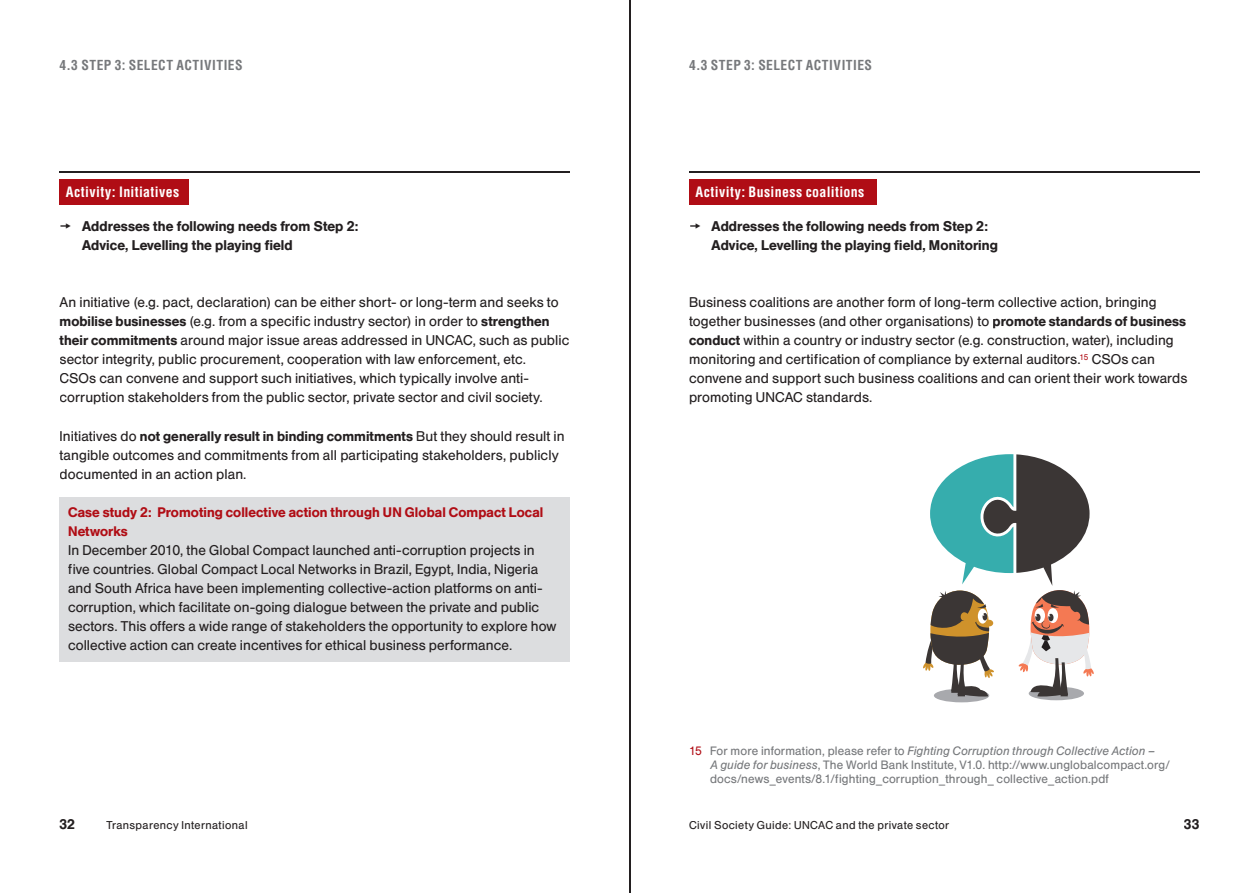
<style>
.page{position:relative;width:1259px;height:893px;background:#fff}
.page>*{position:absolute;margin:0;border:0;box-sizing:border-box;transform-origin:0 0}
.t1{font:13.95px/19px "Helvetica BSK";letter-spacing:.005em;color:#231f20}
.t2{font:500 13.95px/19px "Helvetica BSK";letter-spacing:.01em;color:#231f20}
.t3{font:700 condensed 13.95px "Helvetica";letter-spacing:.025em;color:#fff}
.t4{font:500 13.8px "Helvetica BSK";color:#231f20}
.t5{font:500 13.65px "Helvetica BSK";letter-spacing:.01em;color:#231f20}
.t6{font:500 13.65px/19px "Helvetica BSK";letter-spacing:.01em;color:#b00d15}
.t7{font:700 condensed 13.5px "Helvetica";letter-spacing:.04em;color:#76787b}
.t8{font:12px/14px "Helvetica BSK";letter-spacing:.015em;color:#76787b}
.t9{font:11.25px "Helvetica BSK";letter-spacing:.035em;color:#231f20}
.s1{font-weight:500;font-size:13.65px}
.s2{font-weight:400;font-size:13.95px}
.s3{color:#b00d15}
.s4{font-style:italic}
</style>
<div class="page">
<div style="left:689px;top:179px;width:187px;height:25px;background:#b00d15"></div>
<div style="left:60px;top:497px;width:510px;height:165px;background:#dcdddf"></div>
<div style="left:60px;top:179px;width:129px;height:25px;background:#b00d15"></div>
<hr style="left:689px;top:171px;width:510px;height:2px;background:#231f20">
<hr style="left:60px;top:171px;width:510px;height:2px;background:#231f20">
<div style="left:1028px;top:687px;width:56px;height:13px;background:#a8a9ad;border-radius:50%"></div>
<div style="left:934px;top:689px;width:55px;height:13px;background:#a8a9ad;border-radius:50%"></div>
<svg style="left:923px;top:454px;width:170px;height:243px"></svg>
<hr style="left:629px;top:0;width:1px;height:893px;background:#231f20">
<p class="t7" style="left:60px;top:60px;width:185px">4.3 STEP 3: SELECT ACTIVITIES</p>
<p class="t7" style="left:689px;top:60px;width:185px">4.3 STEP 3: SELECT ACTIVITIES</p>
<p class="t3" style="left:66px;top:187px;width:115px">Activity: Initiatives</p>
<p class="t2" style="left:82px;top:218px;width:278px;text-indent:-22px">▼ Addresses the following needs from Step 2:<br>Advice, Levelling the playing field</p>
<p class="t1" style="left:60px;top:294px;width:511px">An initiative (e.g. pact, declaration) can be either short- or long-term and seeks to <span class="s1">mobilise businesses</span> (e.g. from a specific industry sector) in order to <span class="s1">strengthen their commitments</span> around major issue areas addressed in UNCAC, such as public sector integrity, public procurement, cooperation with law enforcement, etc.<br>CSOs can convene and support such initiatives, which typically involve anti&shy;corruption stakeholders from the public sector, private sector and civil society.</p>
<p class="t5" style="left:60px;top:431px;width:507px"><span class="s2">Initiatives do</span> not generally result in binding commitments <span class="s2">But they should result in</span></p>
<p class="t1" style="left:60px;top:446px;width:500px">tangible outcomes and commitments from all participating stakeholders, publicly documented in an action plan.</p>
<p class="t6" style="left:68px;top:503px;width:477px">Case study 2: Promoting collective action through UN Global Compact Local<br>Networks</p>
<p class="t1" style="left:68px;top:541px;width:490px">In December 2010, the Global Compact launched anti-corruption projects in five countries. Global Compact Local Networks in Brazil, Egypt, India, Nigeria and South Africa have been implementing collective-action platforms on anti&shy;corruption, which facilitate on-going dialogue between the private and public sectors. This offers a wide range of stakeholders the opportunity to explore how collective action can create incentives for ethical business performance.</p>
<p class="t4" style="left:60px;top:819px;width:17px">32</p>
<p class="t9" style="left:106px;top:821px;width:143px">Transparency International</p>
<p class="t3" style="left:695px;top:187px;width:170px">Activity: Business coalitions</p>
<p class="t2" style="left:711px;top:218px;width:288px;text-indent:-22px">▼ Addresses the following needs from Step 2:<br>Advice, Levelling the playing field, Monitoring</p>
<p class="t1" style="left:689px;top:294px;width:500px">Business coalitions are another form of long-term collective action, bringing together businesses (and other organisations) to <span class="s1">promote standards of business conduct</span> within a country or industry sector (e.g. construction, water), including monitoring and certification of compliance by external auditors.<sup>15</sup> CSOs can convene and support such business coalitions and can orient their work towards promoting UNCAC standards.</p>
<p class="t8" style="left:710px;top:745px;width:461px;text-indent:-21px"><span class="s3">15</span> For more information, please refer to <span class="s4">Fighting Corruption through Collective Action –<br>A guide for business</span>, The World Bank Institute, V1.0. http://www.unglobalcompact.org/ docs/news_events/8.1/fighting_corruption_through_ collective_action.pdf</p>
<p class="t9" style="left:689px;top:821px;width:262px">Civil Society Guide: UNCAC and the private sector</p>
<p class="t4" style="left:1183px;top:819px;width:17px">33</p>
</div>
